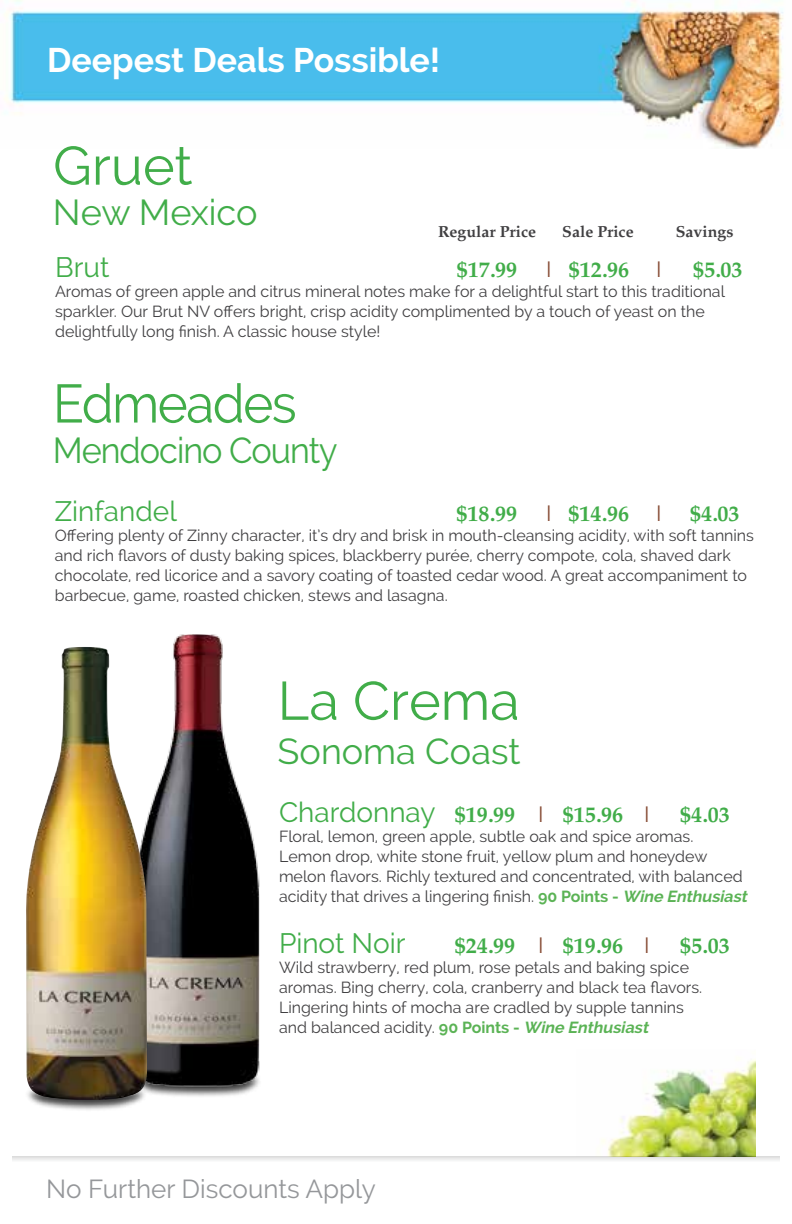
<style>
.page{position:relative;width:792px;height:1224px;background:#fff}
.page>*{position:absolute;margin:0;border:0;box-sizing:border-box;transform-origin:0 0}
.t1{font:54px "Raleway";letter-spacing:-.015em;color:#41ad49}
.t2{font:54px "Raleway";letter-spacing:-.015em;color:#41ad49;scale:.95 1}
.t3{font:36px "Raleway";letter-spacing:-.015em;color:#41ad49}
.t4{font:36px "Raleway";letter-spacing:-.015em;color:#41ad49;scale:.95 1}
.t5{font:700 34px "Raleway";color:#fff}
.t6{font:28px "Raleway";color:#41ad49}
.t7{font:26px "Raleway";color:#95979a}
.t8{font:700 22px "Palm Springs";color:#41ad49}
.t9{font:16px/20px "Raleway";color:#414042}
.t10{font:700 16px "Palm Springs";color:#414042}
.s1{font-family:"Raleway";font-weight:400;color:#884e38}
.s2{font-family:"Raleway";font-weight:400;font-size:28px}
.s3{font-weight:700;color:#5bb355}
.s4{font-weight:700;font-style:italic;color:#5bb355}
</style>
<div class="page">
<img style="left:5px;top:0;width:779px;height:148px">
<div style="left:12px;top:1157px;width:768px;height:5px;background:#efefef"></div>
<img style="left:601px;top:1059px;width:155px;height:97px">
<div style="left:133px;top:1073px;width:128px;height:25px;background:#000;opacity:.75"></div>
<img style="left:148px;top:635px;width:111px;height:453px">
<div style="left:25px;top:1087px;width:123px;height:25px;background:#000;opacity:.75"></div>
<img style="left:25px;top:647px;width:123px;height:453px">
<h3 class="t5" style="left:47px;top:41px;width:394px">Deepest Deals Possible!</h3>
<h1 class="t1" style="left:53px;top:134px;width:141px">Gruet</h1>
<h2 class="t3" style="left:53px;top:191px;width:206px">New Mexico</h2>
<p class="t10" style="left:438px;top:222px;width:100px">Regular Price</p>
<p class="t10" style="left:562px;top:222px;width:73px">Sale Price</p>
<p class="t10" style="left:676px;top:222px;width:59px">Savings</p>
<h3 class="t6" style="left:55px;top:251px;width:56px">Brut</h3>
<h3 class="t8" style="left:457px;top:256px;width:62px">$17.99</h3>
<h3 class="t8" style="left:546px;top:256px;width:117px"><span class="s1">I</span> $12.96 <span class="s1">I</span></h3>
<h3 class="t8" style="left:693px;top:256px;width:51px">$5.03</h3>
<p class="t9" style="left:55px;top:281px;width:672px">Aromas of green apple and citrus mineral notes make for a delightful start to this traditional sparkler. Our Brut NV offers bright, crisp acidity complimented by a touch of yeast on the delightfully long finish. A classic house style!</p>
<h1 class="t2" style="left:53px;top:372px;width:258px">Edmeades</h1>
<h2 class="t4" style="left:53px;top:429px;width:301px">Mendocino County</h2>
<h3 class="t6" style="left:55px;top:495px;width:124px">Zinfandel</h3>
<h3 class="t8" style="left:457px;top:501px;width:62px">$18.99</h3>
<h3 class="t8" style="left:546px;top:501px;width:117px"><span class="s1">I</span> $14.96 <span class="s1">I</span></h3>
<h3 class="t8" style="left:690px;top:501px;width:51px">$4.03</h3>
<p class="t9" style="left:55px;top:525px;width:701px">Offering plenty of Zinny character, it’s dry and brisk in mouth-cleansing acidity, with soft tannins and rich flavors of dusty baking spices, blackberry purée, cherry compote, cola, shaved dark chocolate, red licorice and a savory coating of toasted cedar wood. A great accompaniment to barbecue, game, roasted chicken, stews and lasagna.</p>
<h1 class="t1" style="left:278px;top:669px;width:244px">La Crema</h1>
<h2 class="t3" style="left:278px;top:730px;width:244px">Sonoma Coast</h2>
<h3 class="t8" style="left:279px;top:801px;width:372px"><span class="s2">Chardonnay</span> $19.99 <span class="s1">I</span> $15.96 <span class="s1">I</span></h3>
<h3 class="t8" style="left:680px;top:801px;width:51px">$4.03</h3>
<p class="t9" style="left:279px;top:826px;width:473px">Floral, lemon, green apple, subtle oak and spice aromas.<br>Lemon drop, white stone fruit, yellow plum and honeydew melon flavors. Richly textured and concentrated, with balanced acidity that drives a lingering finish. <span class="s3">90 Points -</span> <span class="s4">Wine Enthusiast</span></p>
<h3 class="t6" style="left:279px;top:926px;width:128px">Pinot Noir</h3>
<h3 class="t8" style="left:455px;top:932px;width:196px">$24.99 <span class="s1">I</span> $19.96 <span class="s1">I</span></h3>
<h3 class="t8" style="left:680px;top:932px;width:51px">$5.03</h3>
<p class="t9" style="left:279px;top:957px;width:425px">Wild strawberry, red plum, rose petals and baking spice aromas. Bing cherry, cola, cranberry and black tea flavors.<br>Lingering hints of mocha are cradled by supple tannins and balanced acidity. <span class="s3">90 Points -</span> <span class="s4">Wine Enthusiast</span></p>
<h3 class="t7" style="left:46px;top:1174px;width:331px">No Further Discounts Apply</h3>
</div>
